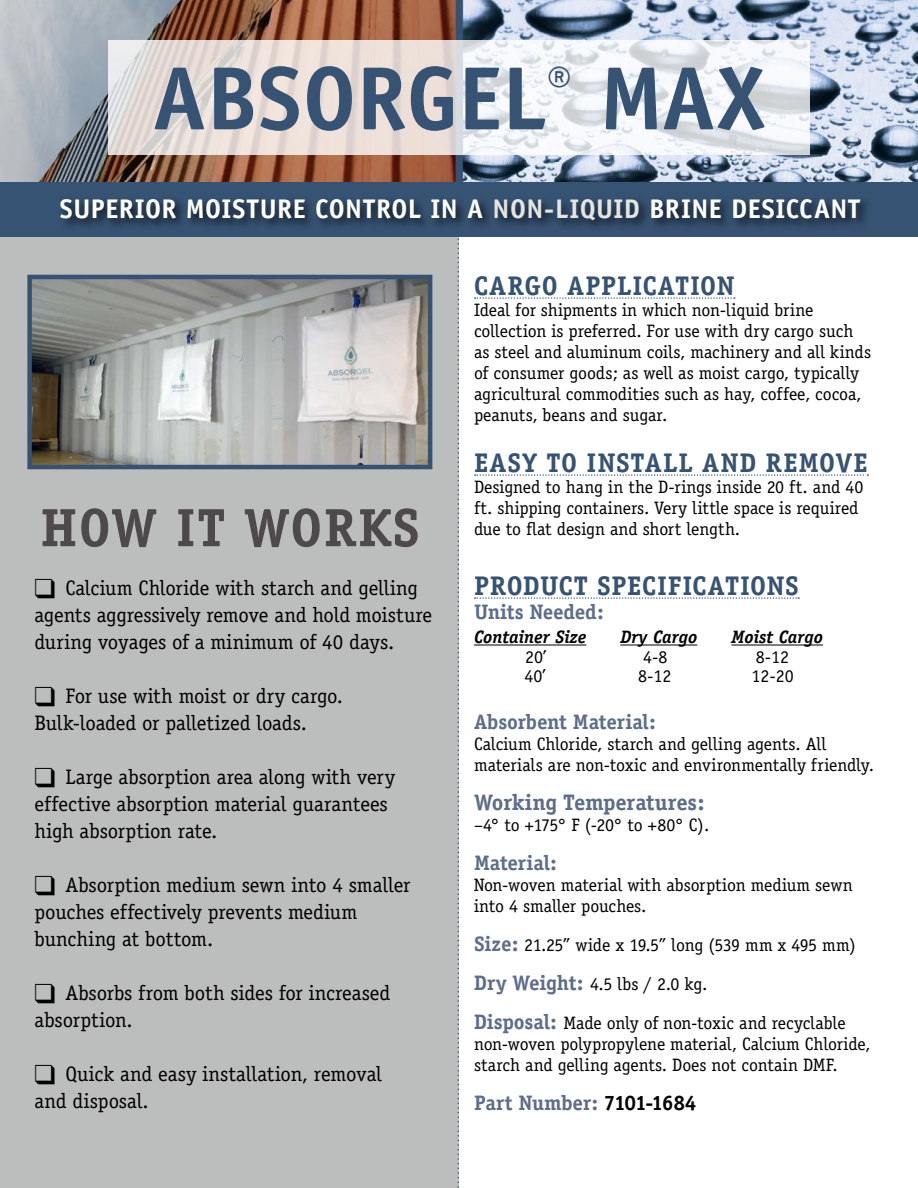
<style>
.page{position:relative;width:918px;height:1188px;background:#fff}
.page>*{position:absolute;margin:0;border:0;box-sizing:border-box;transform-origin:0 0}
.t1{font:700 90px "Officina Sans";letter-spacing:.005em;color:#375373}
.t2{font:700 54px "Officina Serif";letter-spacing:.025em;color:#4e494b}
.t3{font:700 27px "Officina Serif";letter-spacing:.03em;color:#375373}
.t4{font:700 27px "Officina Sans";letter-spacing:.015em;color:#fff}
.t5{font:700 22.5px "Officina Serif";letter-spacing:-.015em;color:#5d6d8a}
.t6{font:21px/27px "Officina Serif";letter-spacing:-.005em;color:#000}
.t7{font:700 21px "Officina Serif";letter-spacing:-.01em;color:#5d6d8a}
.t8{font:18px/21px "Officina Serif";letter-spacing:-.005em;color:#000}
.t9{font:italic 700 18px "Officina Serif";color:#000}
.s1{color:#e4e4e4}
.s2{font-weight:700;font-size:21px;color:#5d6d8a}
.s3{color:#000}
</style>
<div class="page">
<div style="left:0;top:236px;width:459px;height:952px;background:#bcbdbd"></div>
<img style="left:0;top:0;width:918px;height:182px">
<div style="left:0;top:182px;width:918px;height:54px;background:#375373"></div>
<div style="left:58px;top:196px;width:816px;height:36px;background:#000;opacity:.75"></div>
<svg style="left:475px;top:297px;width:260px;height:2px"></svg>
<svg style="left:475px;top:474px;width:393px;height:2px"></svg>
<svg style="left:475px;top:597px;width:324px;height:2px"></svg>
<hr style="left:474px;top:645px;width:112px;height:1px;background:#000">
<hr style="left:620px;top:645px;width:77px;height:1px;background:#000">
<hr style="left:731px;top:645px;width:92px;height:1px;background:#000">
<svg style="left:108px;top:40px;width:702px;height:115px"></svg>
<img style="left:32px;top:280px;width:395px;height:184px">
<div style="left:27px;top:275px;width:405px;height:194px;border:4px solid #375373"></div>
<h1 class="t1" style="left:153px;top:43px;width:614px">ABSORGEL<sup>®</sup> MAX</h1>
<h3 class="t4" style="left:60px;top:192px;width:802px">SUPERIOR MOISTURE CONTROL IN A <span class="s1">NON-LIQUID</span> BRINE DESICCANT</h3>
<h2 class="t2" style="left:40px;top:494px;width:380px">HOW IT WORKS</h2>
<p class="t6" style="left:34px;top:574px;width:399px">❑ Calcium Chloride with starch and gelling agents aggressively remove and hold moisture during voyages of a minimum of 40 days.</p>
<p class="t6" style="left:34px;top:682px;width:310px">❑ For use with moist or dry cargo.<br>Bulk-loaded or palletized loads.</p>
<p class="t6" style="left:34px;top:763px;width:362px">❑ Large absorption area along with very effective absorption material guarantees high absorption rate.</p>
<p class="t6" style="left:34px;top:871px;width:378px">❑ Absorption medium sewn into 4 smaller pouches effectively prevents medium bunching at bottom.</p>
<p class="t6" style="left:34px;top:979px;width:357px">❑ Absorbs from both sides for increased absorption.</p>
<p class="t6" style="left:34px;top:1060px;width:349px">❑ Quick and easy installation, removal and disposal.</p>
<h3 class="t3" style="left:474px;top:269px;width:262px">CARGO APPLICATION</h3>
<p class="t8" style="left:474px;top:300px;width:399px">Ideal for shipments in which non-liquid brine collection is preferred. For use with dry cargo such as steel and aluminum coils, machinery and all kinds of consumer goods; as well as moist cargo, typically agricultural commodities such as hay, coffee, cocoa, peanuts, beans and sugar.</p>
<h3 class="t3" style="left:474px;top:446px;width:396px">EASY TO INSTALL AND REMOVE</h3>
<p class="t8" style="left:474px;top:477px;width:391px">Designed to hang in the D-rings inside 20 ft. and 40 ft. shipping containers. Very little space is required due to flat design and short length.</p>
<h3 class="t3" style="left:474px;top:569px;width:326px">PRODUCT SPECIFICATIONS</h3>
<p class="t7" style="left:474px;top:599px;width:131px">Units Needed:</p>
<p class="t9" style="left:474px;top:626px;width:114px">Container Size</p>
<p class="t9" style="left:620px;top:626px;width:79px">Dry Cargo</p>
<p class="t9" style="left:731px;top:626px;width:93px">Moist Cargo</p>
<p class="t8" style="left:525px;top:646px;width:23px">20’</p>
<p class="t8" style="left:643px;top:646px;width:26px">4-8</p>
<p class="t8" style="left:756px;top:646px;width:35px">8-12</p>
<p class="t8" style="left:524px;top:666px;width:23px">40’</p>
<p class="t8" style="left:638px;top:666px;width:35px">8-12</p>
<p class="t8" style="left:751px;top:666px;width:44px">12-20</p>
<p class="t7" style="left:474px;top:709px;width:183px">Absorbent Material:</p>
<p class="t8" style="left:474px;top:733px;width:402px">Calcium Chloride, starch and gelling agents. All materials are non-toxic and environmentally friendly.</p>
<p class="t5" style="left:474px;top:788px;width:232px">Working Temperatures:</p>
<p class="t8" style="left:474px;top:814px;width:237px">–4° to +175° F (-20° to +80° C).</p>
<p class="t7" style="left:474px;top:850px;width:84px">Material:</p>
<p class="t8" style="left:474px;top:874px;width:380px">Non-woven material with absorption medium sewn into 4 smaller pouches.</p>
<p class="t8" style="left:474px;top:925px;width:383px;line-height:39px"><span class="s2">Size:</span> 21.25” wide x 19.5” long (539 mm x 495 mm)<br><span class="s2">Dry Weight:</span> 4.5 lbs / 2.0 kg.<br><span class="s2">Disposal:</span> Made only of non-toxic and recyclable</p>
<p class="t8" style="left:474px;top:1033px;width:398px">non-woven polypropylene material, Calcium Chloride, starch and gelling agents. Does not contain DMF.</p>
<p class="t7" style="left:474px;top:1090px;width:224px">Part Number: <span class="s3">7101-1684</span></p>
</div>
